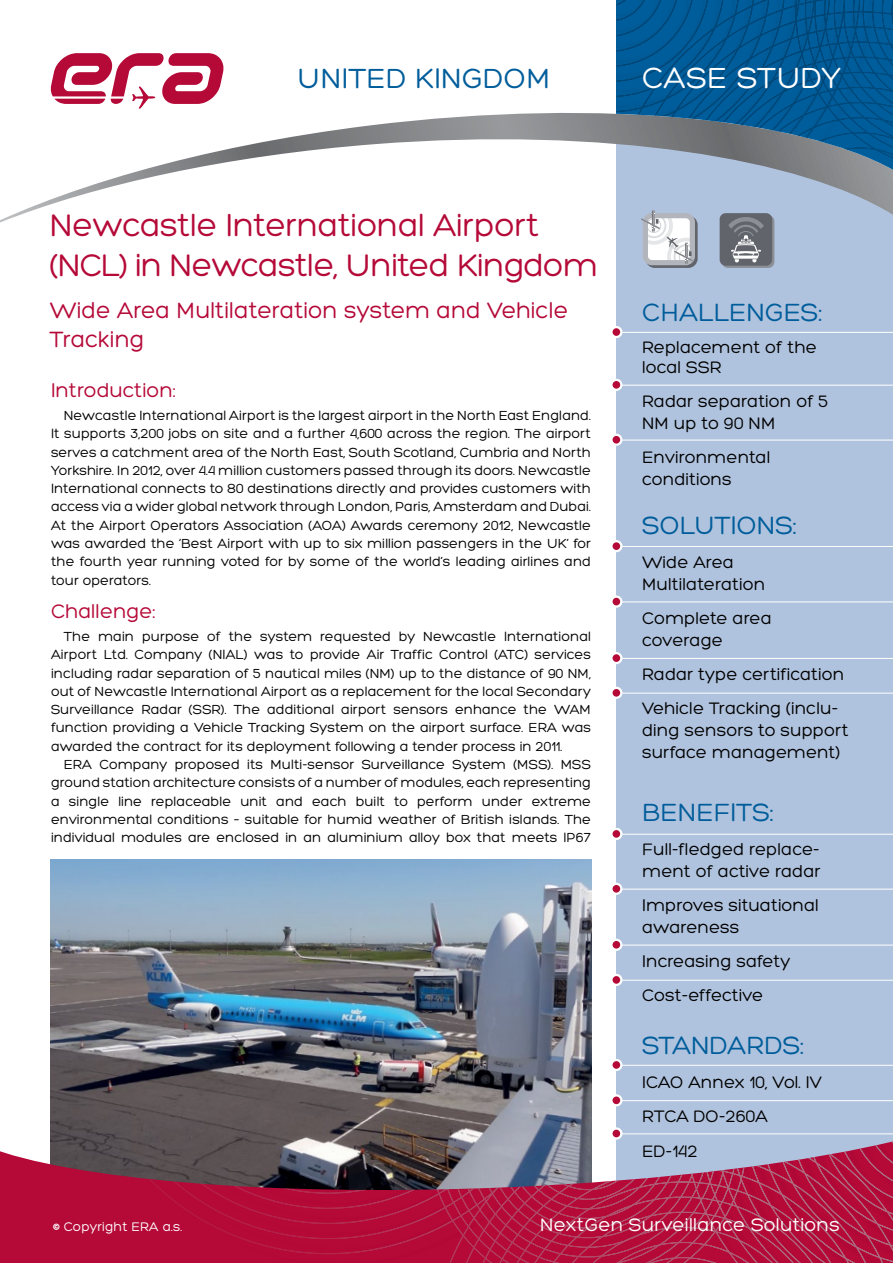
<style>
.page{position:relative;width:893px;height:1263px;background:#fff}
.page>*{position:absolute;margin:0;border:0;box-sizing:border-box;transform-origin:0 0}
.t1{font:33.6px/40.5px "Hero";letter-spacing:-.015em;color:#b50938}
.t2{font:31.5px "Hero";letter-spacing:.02em;color:#fff}
.t3{font:30px "Hero";letter-spacing:.01em;color:#005d9b}
.t4{font:27px "Hero";color:#005d9b}
.t5{font:24px/28.8px "Hero";color:#b50938}
.t6{font:21px "Hero";color:#b50938}
.t7{font:19.5px "Hero";letter-spacing:.01em;color:#fff}
.t8{font:18px/21.6px "Hero";color:#000}
.t9{font:14.25px/18.3px "Hero";color:#000;text-align:justify}
.t10{font:13.5px "Hero";letter-spacing:.01em;color:#fff}
</style>
<div class="page">
<div style="left:617px;top:0;width:276px;height:1263px;background:#b0c3de"></div>
<svg style="left:0;top:0;width:775px;height:240px"></svg>
<svg style="left:617px;top:170px;width:276px;height:50px"></svg>
<svg style="left:617px;top:0;width:163px;height:170px;background:#276795"></svg>
<svg style="left:780px;top:0;width:113px;height:170px;background:#115d91"></svg>
<img style="left:51px;top:859px;width:540px;height:279px">
<svg style="left:51px;top:53px;width:173px;height:56px"></svg>
<hr style="left:612px;top:332px;width:281px;height:1px;background:#fff">
<div style="left:611px;top:327px;width:10px;height:10px;background:#b50938;border-radius:50%"></div>
<div style="left:610px;top:326px;width:12px;height:12px;border:2px solid #fff;border-radius:50%"></div>
<hr style="left:612px;top:385px;width:281px;height:1px;background:#fff">
<div style="left:611px;top:380px;width:10px;height:10px;background:#b50938;border-radius:50%"></div>
<div style="left:610px;top:379px;width:12px;height:12px;border:2px solid #fff;border-radius:50%"></div>
<hr style="left:612px;top:440px;width:281px;height:1px;background:#fff">
<div style="left:611px;top:435px;width:10px;height:10px;background:#b50938;border-radius:50%"></div>
<div style="left:610px;top:434px;width:12px;height:12px;border:2px solid #fff;border-radius:50%"></div>
<hr style="left:612px;top:546px;width:281px;height:1px;background:#fff">
<div style="left:611px;top:541px;width:10px;height:10px;background:#b50938;border-radius:50%"></div>
<div style="left:610px;top:540px;width:12px;height:12px;border:2px solid #fff;border-radius:50%"></div>
<hr style="left:612px;top:601px;width:281px;height:1px;background:#fff">
<svg style="left:611px;top:597px;width:10px;height:9px"></svg>
<div style="left:610px;top:595px;width:12px;height:13px;border:2px solid #fff;border-radius:50%"></div>
<hr style="left:612px;top:658px;width:281px;height:1px;background:#fff">
<div style="left:611px;top:653px;width:10px;height:10px;background:#b50938;border-radius:50%"></div>
<div style="left:610px;top:652px;width:12px;height:12px;border:2px solid #fff;border-radius:50%"></div>
<hr style="left:612px;top:693px;width:281px;height:1px;background:#fff">
<div style="left:611px;top:688px;width:10px;height:10px;background:#b50938;border-radius:50%"></div>
<div style="left:610px;top:687px;width:12px;height:12px;border:2px solid #fff;border-radius:50%"></div>
<hr style="left:612px;top:980px;width:281px;height:1px;background:#fff">
<div style="left:611px;top:975px;width:10px;height:10px;background:#b50938;border-radius:50%"></div>
<div style="left:610px;top:974px;width:12px;height:12px;border:2px solid #fff;border-radius:50%"></div>
<hr style="left:612px;top:834px;width:281px;height:1px;background:#fff">
<div style="left:611px;top:829px;width:10px;height:10px;background:#b50938;border-radius:50%"></div>
<div style="left:610px;top:828px;width:12px;height:12px;border:2px solid #fff;border-radius:50%"></div>
<hr style="left:612px;top:889px;width:281px;height:1px;background:#fff">
<div style="left:611px;top:884px;width:10px;height:10px;background:#b50938;border-radius:50%"></div>
<div style="left:610px;top:883px;width:12px;height:12px;border:2px solid #fff;border-radius:50%"></div>
<hr style="left:612px;top:945px;width:281px;height:1px;background:#fff">
<div style="left:611px;top:940px;width:10px;height:10px;background:#b50938;border-radius:50%"></div>
<div style="left:610px;top:939px;width:12px;height:12px;border:2px solid #fff;border-radius:50%"></div>
<hr style="left:612px;top:1065px;width:281px;height:1px;background:#fff">
<div style="left:611px;top:1060px;width:10px;height:10px;background:#b50938;border-radius:50%"></div>
<div style="left:610px;top:1059px;width:12px;height:12px;border:2px solid #fff;border-radius:50%"></div>
<hr style="left:612px;top:1133px;width:281px;height:1px;background:#fff">
<div style="left:611px;top:1128px;width:10px;height:10px;background:#b50938;border-radius:50%"></div>
<div style="left:610px;top:1127px;width:12px;height:12px;border:2px solid #fff;border-radius:50%"></div>
<hr style="left:612px;top:1100px;width:281px;height:1px;background:#fff">
<div style="left:611px;top:1095px;width:10px;height:10px;background:#b50938;border-radius:50%"></div>
<div style="left:610px;top:1094px;width:12px;height:12px;border:2px solid #fff;border-radius:50%"></div>
<svg style="left:641px;top:210px;width:57px;height:58px;background:#c8ccd2"></svg>
<svg style="left:0;top:1138px;width:620px;height:125px;background:#ac3a5a"></svg>
<svg style="left:52px;top:1141px;width:355px;height:122px;background:#942242"></svg>
<svg style="left:412px;top:1141px;width:481px;height:122px;background:#ab3d61"></svg>
<div style="left:722px;top:215px;width:52px;height:53px;border:2px solid #8b9097;border-radius:5px"></div>
<div style="left:721px;top:214px;width:50px;height:51px;background:#61646a;border-radius:5px"></div>
<div style="left:720px;top:213px;width:52px;height:53px;border:2px solid #61646a;border-radius:5px"></div>
<svg style="left:728px;top:215px;width:36px;height:47px"></svg>
<h3 class="t3" style="left:298px;top:63px;width:254px">UNITED KINGDOM</h3>
<h2 class="t2" style="left:642px;top:62px;width:201px">CASE STUDY</h2>
<h1 class="t1" style="left:50px;top:205px;width:550px">Newcastle International Airport (NCL) in Newcastle, United Kingdom</h1>
<h3 class="t5" style="left:50px;top:296px;width:520px">Wide Area Multilateration system and Vehicle<br>Tracking</h3>
<h3 class="t6" style="left:51px;top:380px;width:127px">Introduction:</h3>
<p class="t9" style="left:51px;top:406px;width:542px;text-indent:13px">Newcastle International Airport is the largest airport in the North East England.<br>It supports 3,200 jobs on site and a further 4,600 across the region. The airport serves a catchment area of the North East, South Scotland, Cumbria and North Yorkshire. In 2012, over 4.4 million customers passed through its doors. Newcastle International connects to 80 destinations directly and provides customers with access via a wider global network through London, Paris, Amsterdam and Dubai.<br>At the Airport Operators Association (AOA) Awards ceremony 2012, Newcastle was awarded the ‘Best Airport with up to six million passengers in the UK’ for the fourth year running voted for by some of the world’s leading airlines and tour operators.</p>
<h3 class="t6" style="left:51px;top:601px;width:106px">Challenge:</h3>
<p class="t9" style="left:51px;top:627px;width:542px;text-indent:13px">The main purpose of the system requested by Newcastle International Airport Ltd. Company (NIAL) was to provide Air Traffic Control (ATC) services including radar separation of 5 nautical miles (NM) up to the distance of 90 NM, out of Newcastle International Airport as a replacement for the local Secondary Surveillance Radar (SSR). The additional airport sensors enhance the WAM function providing a Vehicle Tracking System on the airport surface. ERA was awarded the contract for its deployment following a tender process in 2011.</p>
<p class="t9" style="left:51px;top:755px;width:542px;text-indent:13px">ERA Company proposed its Multi-sensor Surveillance System (MSS). MSS ground station architecture consists of a number of modules, each representing a single line replaceable unit and each built to perform under extreme environmental conditions – suitable for humid weather of British islands. The individual modules are enclosed in an aluminium alloy box that meets IP67</p>
<h3 class="t4" style="left:642px;top:299px;width:182px">CHALLENGES:</h3>
<p class="t8" style="left:642px;top:338px;width:177px;line-height:19.5px">Replacement of the local SSR</p>
<p class="t8" style="left:642px;top:391px;width:188px">Radar separation of 5<br>NM up to 90 NM</p>
<p class="t8" style="left:642px;top:447px;width:130px">Environmental conditions</p>
<h3 class="t4" style="left:642px;top:511px;width:157px">SOLUTIONS:</h3>
<p class="t8" style="left:642px;top:552px;width:125px">Wide Area<br>Multilateration</p>
<p class="t8" style="left:642px;top:607px;width:131px">Complete area coverage</p>
<p class="t8" style="left:642px;top:657px;width:204px;line-height:34.3px">Radar type certification<br>Vehicle Tracking (inclu-</p>
<p class="t8" style="left:642px;top:719px;width:208px">ding sensors to support surface management)</p>
<h3 class="t4" style="left:642px;top:798px;width:133px">BENEFITS:</h3>
<p class="t8" style="left:642px;top:839px;width:180px">Full-fledged replace&shy;ment of active radar</p>
<p class="t8" style="left:642px;top:895px;width:178px">Improves situational awareness</p>
<p class="t8" style="left:642px;top:944px;width:150px;line-height:34.3px">Increasing safety<br>Cost-effective</p>
<h3 class="t4" style="left:642px;top:1031px;width:164px">STANDARDS:</h3>
<p class="t8" style="left:642px;top:1065px;width:182px;line-height:34.3px">ICAO Annex 10, Vol. IV<br>RTCA DO-260A<br>ED-142</p>
<p class="t10" style="left:53px;top:1219px;width:131px">© Copyright ERA a.s.</p>
<h3 class="t7" style="left:540px;top:1214px;width:301px">NextGen Surveillance Solutions</h3>
</div>
